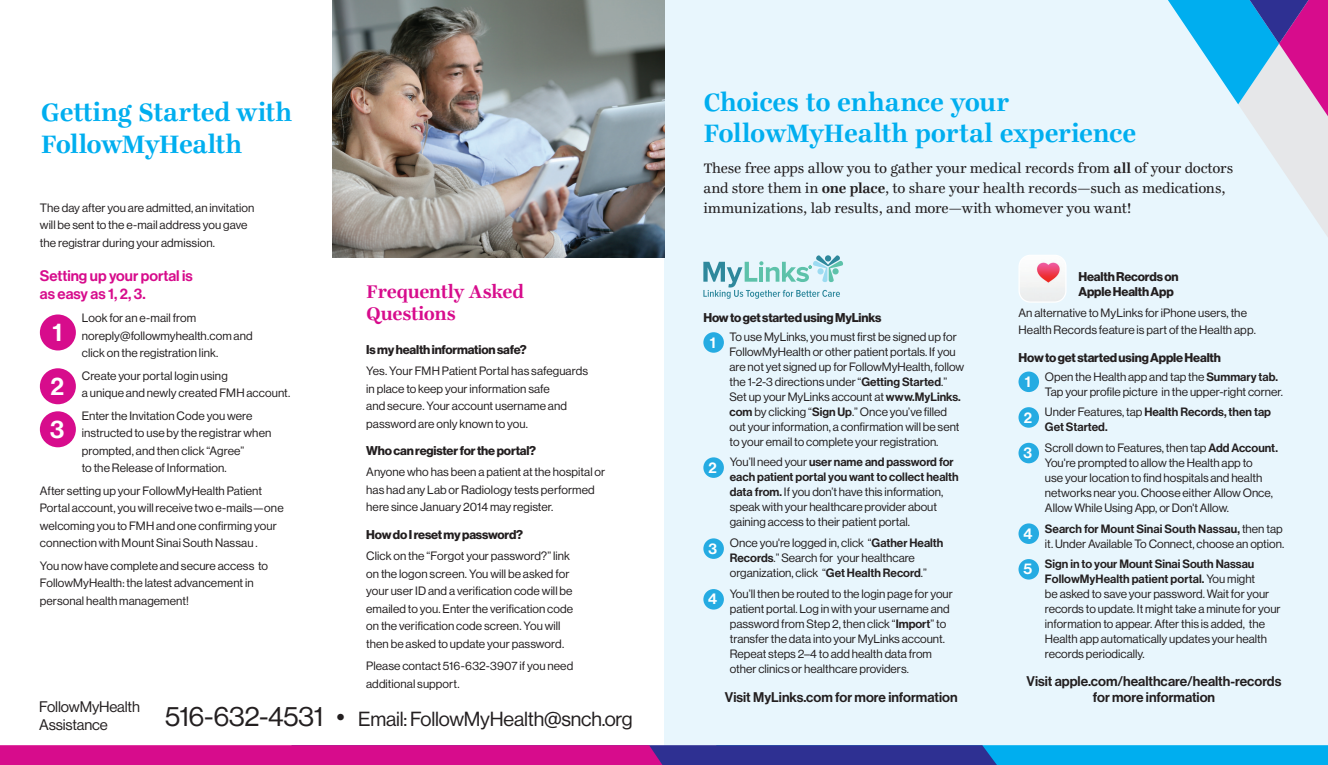
<style>
.page{position:relative;width:1328px;height:765px;background:#fff}
.page>*{position:absolute;margin:0;border:0;box-sizing:border-box;transform-origin:0 0}
.t1{font:700 27.5px/31.2px "Ingeborg";letter-spacing:-.01em;color:#00aeef}
.t2{font:25px "N Haas Grotesk DS Std 65 Md";color:#fff}
.t3{font:20px "N Haas Grotesk DS Std 55 Rg";letter-spacing:-.01em;color:#231f20}
.t4{font:700 20px/22.5px "Ingeborg";letter-spacing:-.01em;color:#d70c8c}
.t5{font:15px/20px "Ingeborg";letter-spacing:-.01em;color:#231f20}
.t6{font:15px/18px "N Haas Grotesk DS Std 65 Md";color:#d70c8c}
.t7{font:15px/17.5px "N Haas Grotesk DS Std 55 Rg";letter-spacing:-.01em;color:#231f20}
.t8{font:13.75px/16.5px "N Haas Grotesk DS Std 65 Md";color:#231f20;text-align:center}
.t9{font:12.5px/15px "N Haas Grotesk DS Std 75 Bd";letter-spacing:-.01em;color:#231f20}
.t10{font:11.88px/17.5px "N Haas Grotesk DS Std 55 Rg";color:#231f20}
.t11{font:11.88px/15px "N Haas Grotesk DS Std 65 Md";color:#231f20}
.s1{color:#fff}
.s2{font-size:27.5px}
.s3{font-weight:700}
.s4{font-family:"N Haas Grotesk DS Std 65 Md";font-size:15.25px;color:#fff}
.s5{font-family:"N Haas Grotesk DS Std 65 Md"}
.s6{font-size:15.25px;color:#fff}
.s7{font-family:"N Haas Grotesk DS Std 55 Rg"}
.s8{font-size:11.25px}
</style>
<div class="page">
<div style="left:664px;top:0;width:664px;height:765px;background:#e8f6fd"></div>
<div style="left:40px;top:314px;width:36px;height:36px;background:#d70c8c;border-radius:50%"></div>
<div style="left:40px;top:368px;width:36px;height:36px;background:#d70c8c;border-radius:50%"></div>
<div style="left:40px;top:411px;width:36px;height:36px;background:#d70c8c;border-radius:50%"></div>
<svg style="left:703px;top:255px;width:140px;height:43px"></svg>
<div style="left:703px;top:332px;width:21px;height:21px;background:#25abe2;border-radius:50%"></div>
<div style="left:703px;top:457px;width:21px;height:21px;background:#25abe2;border-radius:50%"></div>
<div style="left:703px;top:538px;width:21px;height:21px;background:#25abe2;border-radius:50%"></div>
<div style="left:703px;top:589px;width:21px;height:21px;background:#25abe2;border-radius:50%"></div>
<img style="left:332px;top:0;width:332px;height:257px">
<svg style="left:0;top:745px;width:1328px;height:20px;background:#763fa7"></svg>
<svg style="left:1168px;top:0;width:160px;height:237px"></svg>
<img style="left:1020px;top:255px;width:46px;height:46px">
<div style="left:1018px;top:255px;width:48px;height:48px;border:1px solid #fff;border-radius:11px"></div>
<div style="left:1018px;top:372px;width:21px;height:20px;background:#25abe2;border-radius:50%"></div>
<div style="left:1018px;top:407px;width:21px;height:21px;background:#25abe2;border-radius:50%"></div>
<div style="left:1018px;top:443px;width:21px;height:20px;background:#25abe2;border-radius:50%"></div>
<div style="left:1018px;top:523px;width:21px;height:21px;background:#25abe2;border-radius:50%"></div>
<div style="left:1018px;top:559px;width:21px;height:21px;background:#25abe2;border-radius:50%"></div>
<h1 class="t1" style="left:41px;top:96px;width:253px;line-height:32.5px">Getting Started with<br>FollowMyHealth</h1>
<p class="t10" style="left:40px;top:199px;width:216px">The day after you are admitted, an invitation will be sent to the e-mail address you gave the registrar during your admission.</p>
<p class="t6" style="left:40px;top:267px;width:154px">Setting up your portal is as easy as 1, 2, 3.</p>
<h2 class="t2" style="left:52px;top:318px;width:11px">1</h2>
<p class="t10" style="left:82px;top:309px;width:172px">Look for an e-mail from noreply@followmyhealth.com and click on the registration link.</p>
<h2 class="t2" style="left:51px;top:371px;width:15px">2</h2>
<p class="t10" style="left:82px;top:367px;width:210px">Create your portal login using<br>a unique and newly created FMH account.</p>
<h2 class="t2" style="left:50px;top:414px;width:16px">3</h2>
<p class="t10" style="left:82px;top:407px;width:191px">Enter the Invitation Code you were instructed to use by the registrar when prompted, and then click “Agree”<br>to the Release of Information.</p>
<p class="t10" style="left:40px;top:482px;width:245px">After setting up your FollowMyHealth Patient Portal account, you will receive two e-mails—one welcoming you to FMH and one confirming your connection with Mount Sinai South Nassau .</p>
<p class="t10" style="left:40px;top:557px;width:230px">You now have complete and secure access to<br>FollowMyHealth: the latest advancement in personal health management!</p>
<h3 class="t4" style="left:366px;top:280px;width:159px">Frequently Asked<br>Questions</h3>
<p class="t9" style="left:366px;top:342px;width:162px">Is my health information safe?</p>
<p class="t10" style="left:366px;top:362px;width:223px">Yes. Your FMH Patient Portal has safeguards in place to keep your information safe<br>and secure. Your account username and password are only known to you.</p>
<p class="t9" style="left:366px;top:443px;width:171px">Who can register for the portal?</p>
<p class="t10" style="left:366px;top:464px;width:241px">Anyone who has been a patient at the hospital or has had any Lab or Radiology tests performed here since January 2014 may register.</p>
<p class="t9" style="left:366px;top:527px;width:158px">How do I reset my password?</p>
<p class="t10" style="left:366px;top:547px;width:208px">Click on the “Forgot your password?” link on the logon screen. You will be asked for your user ID and a verification code will be emailed to you. Enter the verification code on the verification code screen. You will then be asked to update your password.</p>
<p class="t10" style="left:366px;top:657px;width:209px">Please contact 516-632-3907 if you need additional support.</p>
<p class="t7" style="left:39px;top:698px;width:102px">FollowMyHealth<br>Assistance<span class="s1">:</span></p>
<h3 class="t3" style="left:165px;top:707px;width:469px"><span class="s2">516-632-4531 •</span> Email: FollowMyHealth@snch.org</h3>
<h1 class="t1" style="left:703px;top:86px;width:434px">Choices to enhance your<br>FollowMyHealth portal experience</h1>
<p class="t5" style="left:703px;top:158px;width:531px">These free apps allow you to gather your medical records from <span class="s3">all</span> of your doctors and store them in <span class="s3">one place</span>, to share your health records—such as medications, immunizations, lab results, and more—with whomever you want!</p>
<p class="t9" style="left:703px;top:310px;width:179px">How to get started using MyLinks</p>
<p class="t10" style="left:729px;top:329px;width:236px;line-height:15px;text-indent:-20px"><span class="s4">1</span> To use MyLinks, you must first be signed up for FollowMyHealth or other patient portals. If you are not yet signed up for FollowMyHealth, follow the 1-2-3 directions under “<span class="s5">Getting Started</span>.” Set up your MyLinks account at <span class="s5">www.MyLinks. com</span> by clicking “<span class="s5">Sign Up</span>.” Once you’ve filled out your information, a confirmation will be sent to your email to complete your registration.</p>
<p class="t11" style="left:730px;top:455px;width:230px;text-indent:-21px"><span class="s6">2</span> <span class="s7">You’ll need your</span> user name and password for each patient portal you want to collect health</p>
<p class="t10" style="left:730px;top:485px;width:215px;line-height:15px"><span class="s5">data from.</span> If you don’t have this information, speak with your healthcare provider about gaining access to their patient portal.</p>
<p class="t10" style="left:708px;top:535px;width:236px;line-height:15px;text-align:center"><span class="s4">3</span> Once you're logged in, click “<span class="s5">Gather Health<br>Records</span>.” Search for your healthcare organization, click “<span class="s5">Get Health Record</span>.”</p>
<p class="t10" style="left:730px;top:586px;width:224px;line-height:15px;text-indent:-22px"><span class="s4">4</span> You’ll then be routed to the login page for your patient portal. Log in with your username and password from Step 2, then click “<span class="s5">Import</span>” to transfer the data into your MyLinks account.<br>Repeat steps 2–4 to add health data from other clinics or healthcare providers<span class="s8">.</span></p>
<p class="t8" style="left:725px;top:689px;width:234px">Visit MyLinks.com for more information</p>
<p class="t9" style="left:1078px;top:269px;width:102px">Health Records on<br>Apple Health App</p>
<p class="t10" style="left:1018px;top:304px;width:239px">An alternative to MyLinks for iPhone users, the<br>Health Records feature is part of the Health app.</p>
<p class="t9" style="left:1018px;top:350px;width:204px">How to get started using Apple Health</p>
<p class="t10" style="left:1045px;top:369px;width:240px;line-height:15px;text-indent:-20px"><span class="s4">1</span> Open the Health app and tap the <span class="s5">Summary tab.<br></span>Tap your profile picture in the upper-right corner.</p>
<p class="t11" style="left:1045px;top:405px;width:228px;text-indent:-21px"><span class="s6">2</span> <span class="s7">Under Features, tap</span> Health Records, then tap<br>Get Started.</p>
<p class="t10" style="left:1045px;top:440px;width:234px;line-height:15px;text-indent:-21px"><span class="s4">3</span> Scroll down to Features, then tap <span class="s5">Add Account.<br></span>You're prompted to allow the Health app to<br>use your location to find hospitals and health networks near you. Choose either Allow Once, Allow While Using App, or Don't Allow.</p>
<p class="t11" style="left:1023px;top:521px;width:261px"><span class="s6">4</span> Search for Mount Sinai South Nassau, <span class="s7">then tap</span></p>
<p class="t10" style="left:1045px;top:535px;width:241px">it. Under Available To Connect, choose an option.</p>
<p class="t11" style="left:1023px;top:557px;width:233px;text-align:right"><span class="s6">5</span> Sign in to your Mount Sinai South Nassau<br>FollowMyHealth patient portal. <span class="s7">You might</span></p>
<p class="t10" style="left:1045px;top:587px;width:237px;line-height:15px">be asked to save your password. Wait for your records to update. It might take a minute for your information to appear. After this is added, the Health app automatically updates your health records periodically.</p>
<p class="t8" style="left:1026px;top:673px;width:256px">Visit apple.com/healthcare/health-records for more information</p>
</div>
